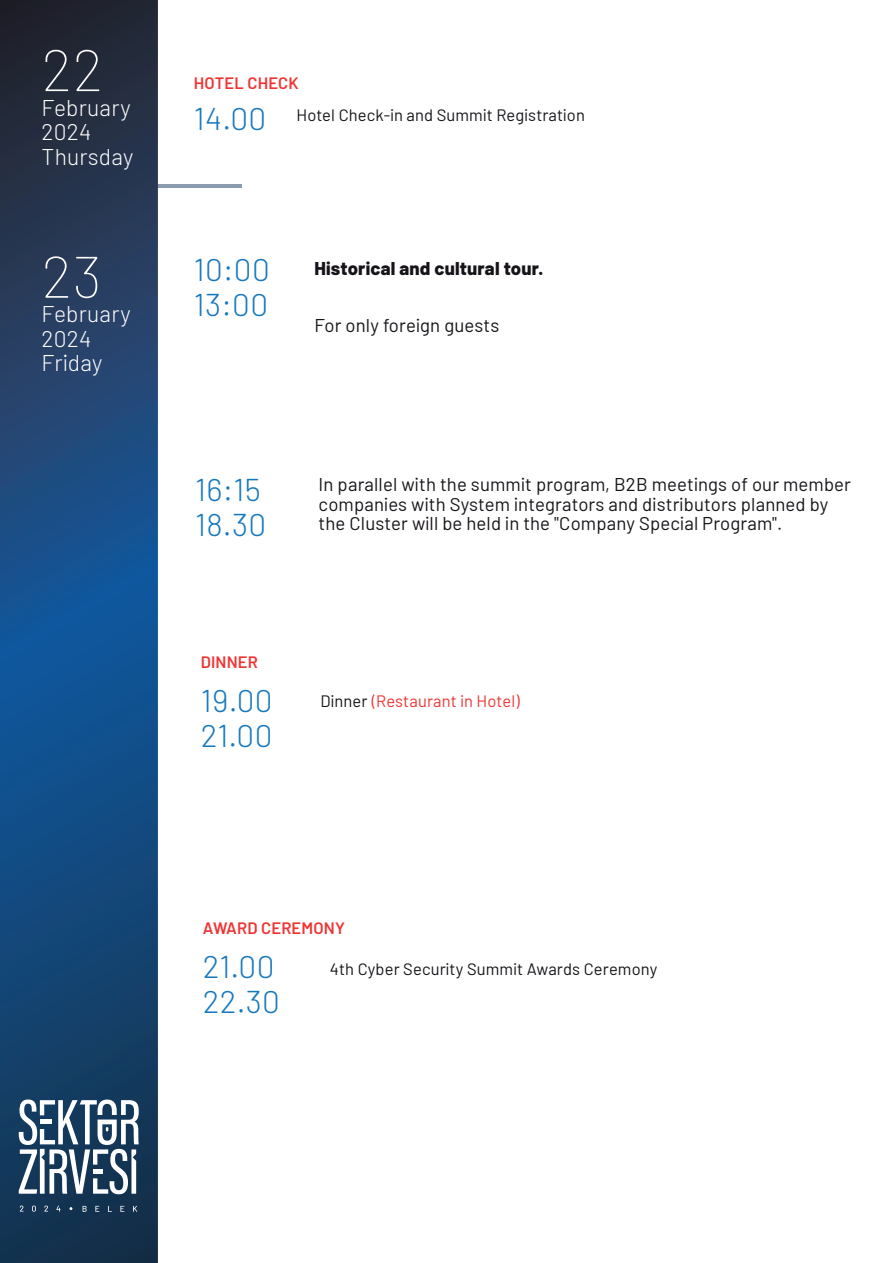
<style>
.page{position:relative;width:893px;height:1263px;background:#fff}
.page>*{position:absolute;margin:0;border:0;box-sizing:border-box;transform-origin:0 0}
.t1{font:100 58.35px "Barlow";color:#fff}
.t2{font:300 31.5px/34.8px "Barlow";letter-spacing:.01em;color:#1778be}
.t3{font:300 22.8px/24.5px "Barlow";letter-spacing:.01em;color:#fff}
.t4{font:18.45px/19px "Barlow";letter-spacing:.01em;color:#171419}
.t5{font:800 18.45px "Barlow";letter-spacing:.01em;color:#171419}
.t6{font:16.5px "Barlow";letter-spacing:.01em;color:#171419}
.t7{font:600 16.5px "Barlow";letter-spacing:.01em;color:#ee3534}
.t8{font:16.5px "Barlow";letter-spacing:.01em;color:#ee3534}
.s1{color:#171419}
</style>
<div class="page">
<hr style="left:153px;top:184px;width:88px;height:4px;background:#8c9bad">
<svg style="left:0;top:0;width:158px;height:1263px;background:#1a416d"></svg>
<svg style="left:19px;top:1099px;width:120px;height:95px"></svg>
<svg style="left:20px;top:1205px;width:4px;height:6px"></svg>
<svg style="left:32px;top:1205px;width:4px;height:6px"></svg>
<svg style="left:44px;top:1205px;width:4px;height:6px"></svg>
<svg style="left:56px;top:1206px;width:4px;height:5px"></svg>
<svg style="left:83px;top:1206px;width:4px;height:6px"></svg>
<svg style="left:95px;top:1206px;width:4px;height:6px"></svg>
<svg style="left:108px;top:1206px;width:4px;height:6px"></svg>
<svg style="left:120px;top:1206px;width:4px;height:6px"></svg>
<svg style="left:133px;top:1206px;width:4px;height:6px"></svg>
<h1 class="t1" style="left:42px;top:29px;width:63px">22</h1>
<p class="t3" style="left:42px;top:93px;width:93px">February<br>2024<br>Thursday</p>
<h1 class="t1" style="left:42px;top:235px;width:62px">23</h1>
<p class="t3" style="left:42px;top:300px;width:91px">February<br>2024<br>Friday</p>
<p class="t7" style="left:194px;top:71px;width:106px">HOTEL CHECK</p>
<h2 class="t2" style="left:194px;top:99px;width:74px">14.00</h2>
<p class="t6" style="left:296px;top:103px;width:290px">Hotel Check-in and Summit Registration</p>
<h2 class="t2" style="left:194px;top:250px;width:77px">10:00<br>13:00</h2>
<p class="t5" style="left:314px;top:254px;width:230px">Historical and cultural tour.</p>
<p class="t4" style="left:314px;top:315px;width:186px">For only foreign guests</p>
<h2 class="t2" style="left:195px;top:470px;width:73px">16:15<br>18.30</h2>
<p class="t4" style="left:319px;top:474px;width:534px">In parallel with the summit program, B2B meetings of our member companies with System integrators and distributors planned by the Cluster will be held in the "Company Special Program".</p>
<p class="t7" style="left:201px;top:650px;width:59px">DINNER</p>
<h2 class="t2" style="left:201px;top:681px;width:73px">19.00<br>21.00</h2>
<p class="t8" style="left:320px;top:689px;width:201px"><span class="s1">Dinner</span> (Restaurant in Hotel)</p>
<p class="t7" style="left:203px;top:916px;width:144px">AWARD CEREMONY</p>
<h2 class="t2" style="left:203px;top:947px;width:79px">21.00<br>22.30</h2>
<p class="t6" style="left:330px;top:957px;width:329px">4th Cyber Security Summit Awards Ceremony</p>
</div>
